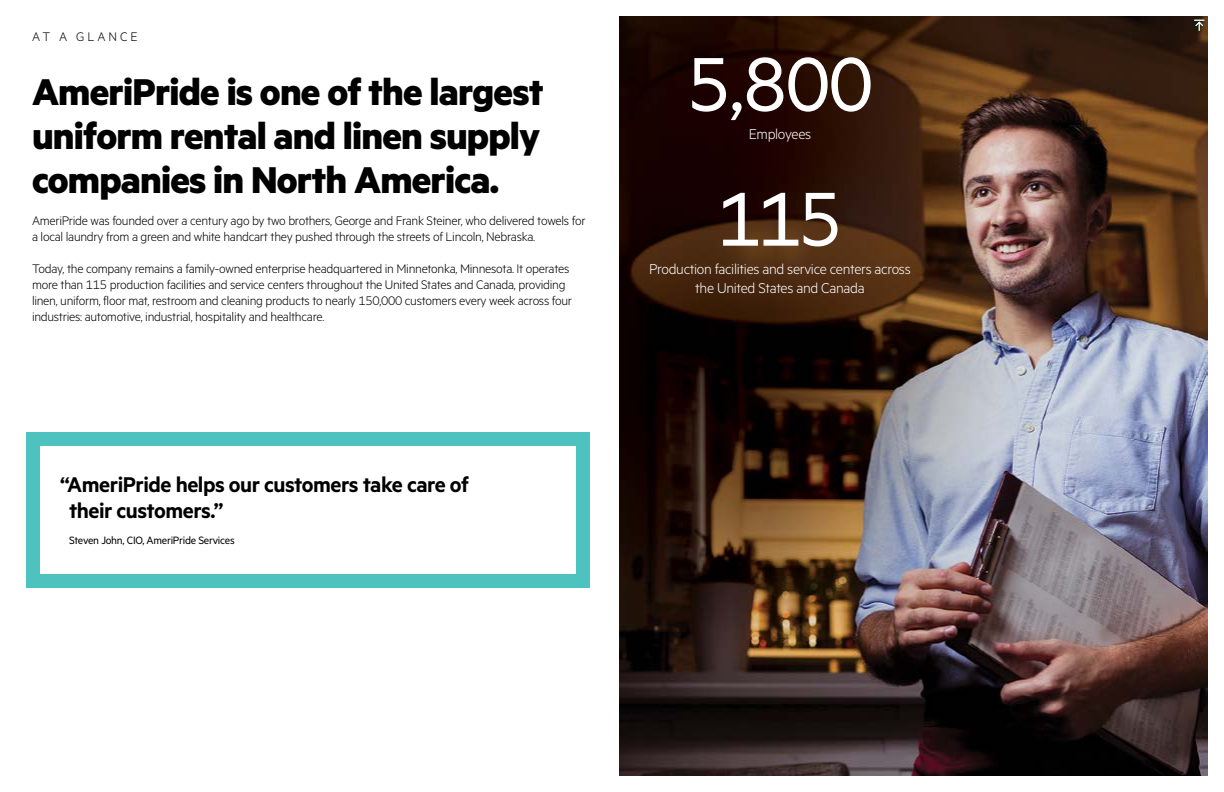
<style>
.page{position:relative;width:1224px;height:792px;background:#fff}
.page>*{position:absolute;margin:0;border:0;box-sizing:border-box;transform-origin:0 0}
.t1{font:86px "Metric HPE";letter-spacing:-.035em;color:#fff}
.t2{font:700 42px/44px "Metric HPE";letter-spacing:-.02em;color:#000;text-align:justify}
.t3{font:600 24px/26px "Metric HPE";letter-spacing:-.02em;color:#000}
.t4{font:300 16px/19px "Metric HPE";letter-spacing:-.02em;color:#fff;text-align:center}
.t5{font:300 14px/16px "Metric HPE";letter-spacing:-.02em;color:#000}
.t6{font:300 14px "Metric HPE";letter-spacing:.21em;color:#000}
.t7{font:12px "Metric HPE";letter-spacing:-.02em;color:#000}
</style>
<div class="page">
<img style="left:619px;top:16px;width:588px;height:760px">
<div style="left:26px;top:432px;width:564px;height:156px;border:14px solid #4dc2bf"></div>
<svg style="left:1193px;top:19px;width:12px;height:13px"></svg>
<p class="t6" style="left:32px;top:29px;width:107px">AT A GLANCE</p>
<h2 class="t2" style="left:32px;top:68px;width:513px">AmeriPride is one of the largest uniform rental and linen supply companies in North America.</h2>
<p class="t5" style="left:32px;top:212px;width:555px">AmeriPride was founded over a century ago by two brothers, George and Frank Steiner, who delivered towels for a local laundry from a green and white handcart they pushed through the streets of Lincoln, Nebraska.</p>
<p class="t5" style="left:32px;top:260px;width:542px">Today, the company remains a family-owned enterprise headquartered in Minnetonka, Minnesota. It operates more than 115 production facilities and service centers throughout the United States and Canada, providing linen, uniform, floor mat, restroom and cleaning products to nearly 150,000 customers every week across four industries: automotive, industrial, hospitality and healthcare.</p>
<h3 class="t3" style="left:69px;top:471px;width:402px;text-indent:-9px">“AmeriPride helps our customers take care of their customers.”</h3>
<p class="t7" style="left:69px;top:533px;width:167px">Steven John, CIO, AmeriPride Services</p>
<h1 class="t1" style="left:687px;top:34px;width:188px">5,800</h1>
<p class="t4" style="left:749px;top:124px;width:64px">Employees</p>
<h1 class="t1" style="left:717px;top:169px;width:127px">115</h1>
<p class="t4" style="left:649px;top:259px;width:263px">Production facilities and service centers across the United States and Canada</p>
</div>
